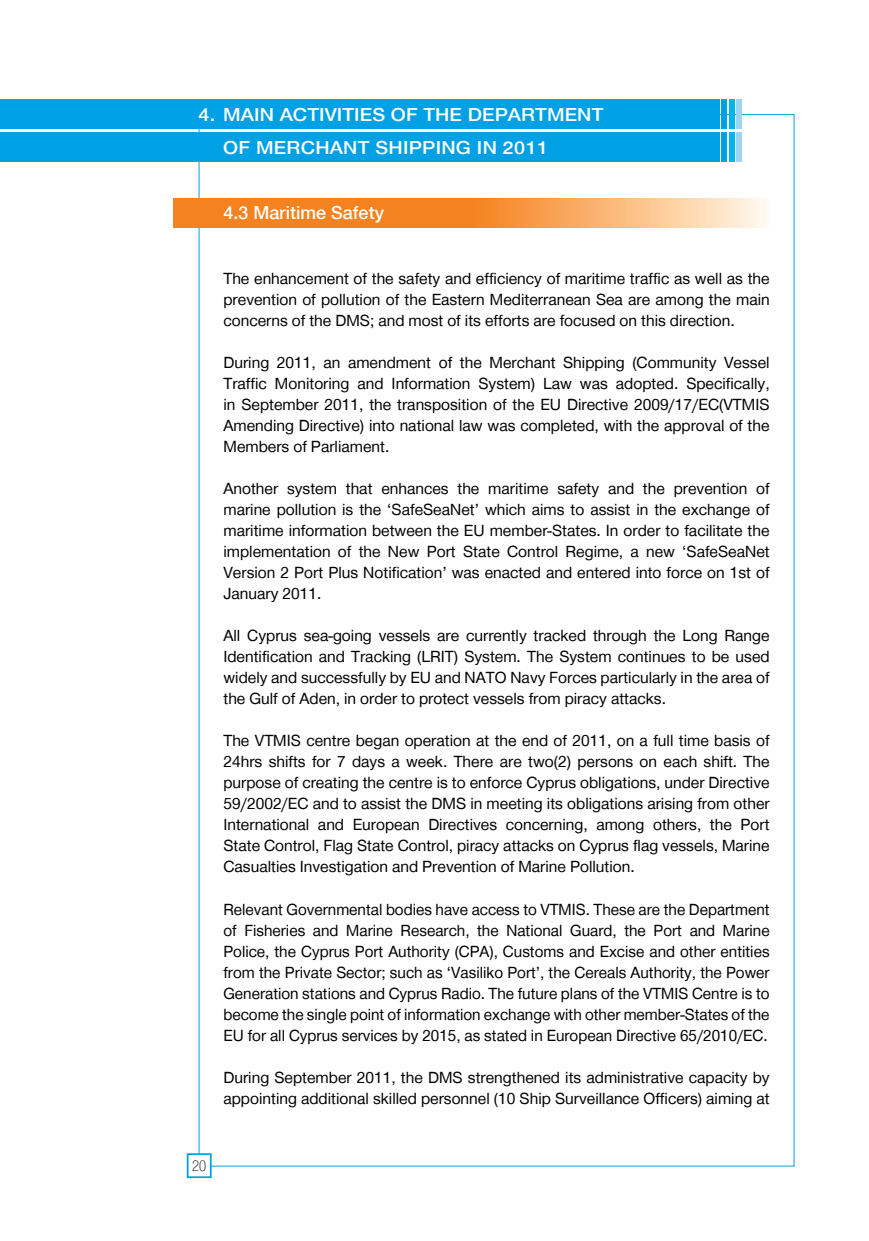
<style>
.page{position:relative;width:869px;height:1241px;background:#fff}
.page>*{position:absolute;margin:0;border:0;box-sizing:border-box;transform-origin:0 0}
.t1{font:500 19.25px/33.2px "CF Helvetica";letter-spacing:.005em;color:#fff;scale:1.1 1}
.t2{font:500 19.25px "CF Helvetica";letter-spacing:.005em;color:#fff}
.t3{font:16.62px/21px "CF Helvetica";color:#000;text-align:justify}
.t4{font:200 15.75px "CF Helvetica Cond";color:#000}
</style>
<div class="page">
<div style="left:187px;top:1152px;width:24px;height:25px;background:#fff;border:2px solid #00a1e4"></div>
<svg style="left:174px;top:198px;width:594px;height:29px;background:#f89f51"></svg>
<div style="left:0;top:132px;width:719px;height:30px;background:#00a1e4"></div>
<div style="left:721px;top:132px;width:5px;height:30px;background:#00a1e4"></div>
<div style="left:728px;top:132px;width:6px;height:30px;background:#00b5ea"></div>
<div style="left:736px;top:132px;width:5px;height:30px;background:#9ed4f3"></div>
<div style="left:0;top:99px;width:719px;height:30px;background:#00a1e4"></div>
<div style="left:721px;top:99px;width:5px;height:30px;background:#00a1e4"></div>
<div style="left:728px;top:99px;width:6px;height:30px;background:#00b5ea"></div>
<div style="left:736px;top:99px;width:5px;height:30px;background:#9ed4f3"></div>
<p class="t1" style="left:223px;top:98px;width:347px;text-indent:-24px">4. MAIN ACTIVITIES OF THE DEPARTMENT<br>OF MERCHANT SHIPPING IN 2011</p>
<p class="t2" style="left:223px;top:202px;width:162px">4.3 Maritime Safety</p>
<p class="t3" style="left:223px;top:268px;width:547px">The enhancement of the safety and efficiency of maritime traffic as well as the prevention of pollution of the Eastern Mediterranean Sea are among the main concerns of the DMS; and most of its efforts are focused on this direction.</p>
<p class="t3" style="left:223px;top:352px;width:547px">During 2011, an amendment of the Merchant Shipping (Community Vessel Traffic Monitoring and Information System) Law was adopted. Specifically, in September 2011, the transposition of the EU Directive 2009/17/EC(VTMIS Amending Directive) into national law was completed, with the approval of the Members of Parliament.</p>
<p class="t3" style="left:223px;top:478px;width:547px">Another system that enhances the maritime safety and the prevention of marine pollution is the ‘SafeSeaNet’ which aims to assist in the exchange of maritime information between the EU member-States. In order to facilitate the implementation of the New Port State Control Regime, a new ‘SafeSeaNet Version 2 Port Plus Notification’ was enacted and entered into force on 1st of January 2011.</p>
<p class="t3" style="left:223px;top:625px;width:547px">All Cyprus sea-going vessels are currently tracked through the Long Range Identification and Tracking (LRIT) System. The System continues to be used widely and successfully by EU and NATO Navy Forces particularly in the area of the Gulf of Aden, in order to protect vessels from piracy attacks.</p>
<p class="t3" style="left:223px;top:730px;width:547px">The VTMIS centre began operation at the end of 2011, on a full time basis of 24hrs shifts for 7 days a week. There are two(2) persons on each shift. The purpose of creating the centre is to enforce Cyprus obligations, under Directive 59/2002/EC and to assist the DMS in meeting its obligations arising from other International and European Directives concerning, among others, the Port State Control, Flag State Control, piracy attacks on Cyprus flag vessels, Marine Casualties Investigation and Prevention of Marine Pollution.</p>
<p class="t3" style="left:223px;top:898px;width:547px">Relevant Governmental bodies have access to VTMIS. These are the Department of Fisheries and Marine Research, the National Guard, the Port and Marine Police, the Cyprus Port Authority (CPA), Customs and Excise and other entities from the Private Sector; such as ‘Vasiliko Port’, the Cereals Authority, the Power Generation stations and Cyprus Radio. The future plans of the VTMIS Centre is to become the single point of information exchange with other member-States of the EU for all Cyprus services by 2015, as stated in European Directive 65/2010/EC.</p>
<p class="t3" style="left:223px;top:1066px;width:547px">During September 2011, the DMS strengthened its administrative capacity by appointing additional skilled personnel (10 Ship Surveillance Officers) aiming at</p>
<p class="t4" style="left:192px;top:1156px;width:16px">20</p>
</div>
